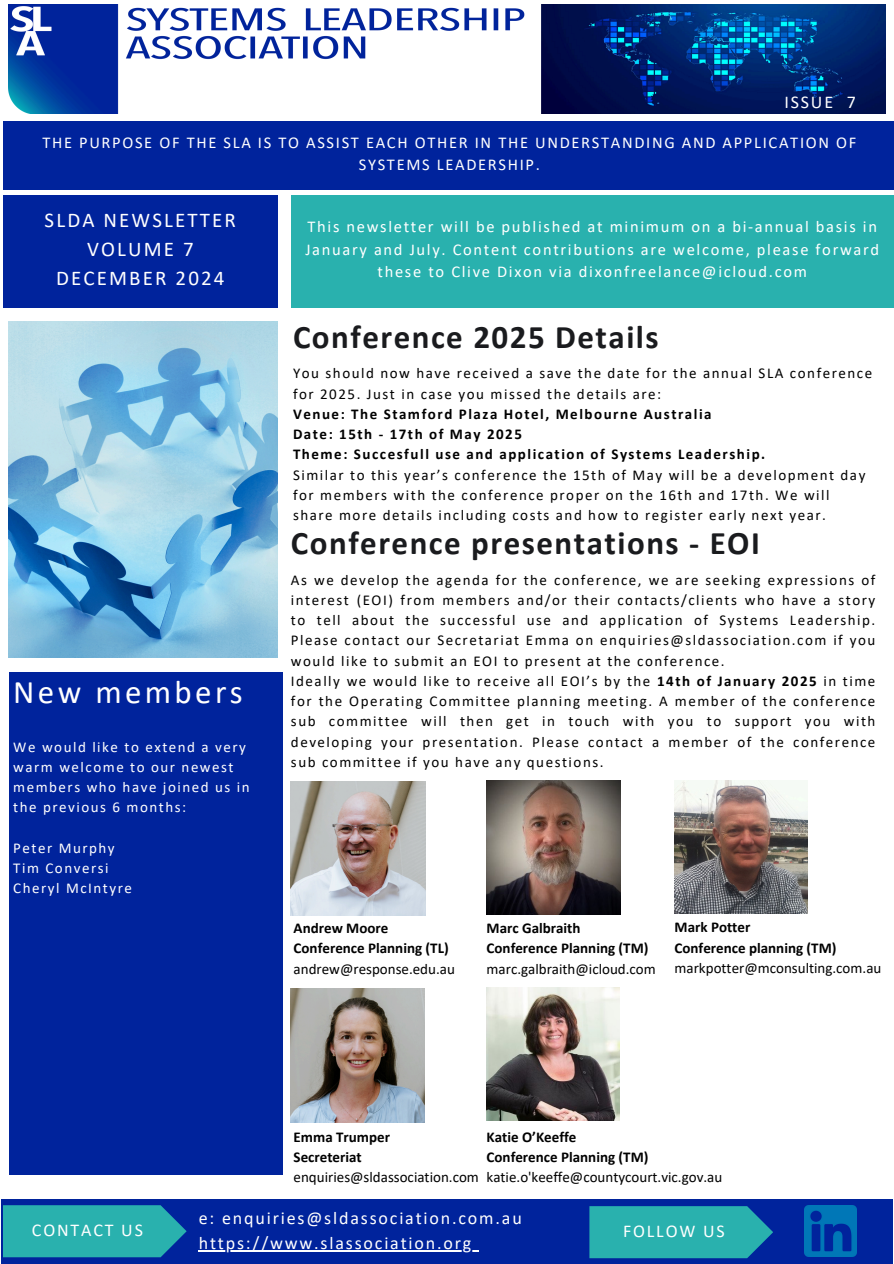
<style>
.page{position:relative;width:894px;height:1264px;background:#fff}
.page>*{position:absolute;margin:0;border:0;box-sizing:border-box;transform-origin:0 0}
.t1{font:700 33px "Calibri";letter-spacing:.045em;color:#1a1b1e}
.t2{font:33px "Calibri";letter-spacing:.1em;color:#fff}
.t3{font:21px/29.2px "Calibri";letter-spacing:.1em;color:#fff;text-align:center}
.t4{font:18px "Calibri";letter-spacing:.1em;color:#fff}
.t5{font:16.5px/22.5px "Calibri";letter-spacing:.1em;color:#fff;text-align:center}
.t6{font:15px/20.2px "Calibri";letter-spacing:.1em;color:#000}
.t7{font:700 15px "Calibri";color:#000}
.t8{font:15px "Calibri";color:#000}
.t9{font:15px/20.2px "Calibri";letter-spacing:.1em;color:#fff}
.t10{font:700 15px "Calibri";letter-spacing:.1em;color:#000}
.s1{font-weight:700}
</style>
<div class="page">
<img style="left:9px;top:321px;width:269px;height:336px">
<div style="left:9px;top:671px;width:273px;height:503px;background:#00239c"></div>
<div style="left:1px;top:1199px;width:891px;height:64px;background:#00239c"></div>
<div style="left:3px;top:121px;width:890px;height:69px;background:#00239c"></div>
<div style="left:3px;top:195px;width:275px;height:113px;background:#00239c"></div>
<div style="left:291px;top:195px;width:602px;height:113px;background:#29b1ae"></div>
<svg style="left:3px;top:1205px;width:183px;height:52px;background:#26a6ac"></svg>
<hr style="left:199px;top:1250px;width:147px;height:1px;background:#fff">
<hr style="left:346px;top:1250px;width:127px;height:1px;background:#fff">
<svg style="left:589px;top:1206px;width:184px;height:52px;background:#25a6ac"></svg>
<img style="left:804px;top:1205px;width:51px;height:51px">
<img style="left:9px;top:5px;width:876px;height:109px">
<img style="left:291px;top:781px;width:134px;height:134px">
<img style="left:486px;top:987px;width:133px;height:133px">
<img style="left:674px;top:780px;width:133px;height:133px">
<img style="left:486px;top:780px;width:134px;height:134px">
<img style="left:291px;top:988px;width:133px;height:134px">
<p class="t4" style="left:784px;top:95px;width:73px">ISSUE 7</p>
<p class="t5" style="left:42px;top:132px;width:815px">THE PURPOSE OF THE SLA IS TO ASSIST EACH OTHER IN THE UNDERSTANDING AND APPLICATION OF<br>SYSTEMS LEADERSHIP.</p>
<h2 class="t3" style="left:45px;top:207px;width:193px">SLDA NEWSLETTER<br>VOLUME 7<br>DECEMBER 2024</h2>
<p class="t5" style="left:305px;top:217px;width:575px">This newsletter will be published at minimum on a bi-annual basis in<br>January and July. Content contributions are welcome, please forward these to Clive Dixon via dixonfreelance@icloud.com</p>
<p class="t2" style="left:13px;top:678px;width:231px">New members</p>
<h4 class="t9" style="left:13px;top:737px;width:238px">We would like to extend a very warm welcome to our newest members who have joined us in the previous 6 months:</h4>
<h4 class="t9" style="left:13px;top:839px;width:103px">Peter Murphy</h4>
<h3 class="t9" style="left:13px;top:859px;width:97px">Tim Conversi</h3>
<h5 class="t9" style="left:13px;top:879px;width:120px">Cheryl McIntyre</h5>
<p class="t1" style="left:293px;top:323px;width:367px">Conference 2025 Details</p>
<p class="t6" style="left:293px;top:364px;width:580px">You should now have received a save the date for the annual SLA conference for 2025. Just in case you missed the details are:</p>
<p class="t10" style="left:293px;top:407px;width:420px">Venue: The Stamford Plaza Hotel, Melbourne Australia</p>
<h1 class="t10" style="left:293px;top:428px;width:230px">Date: 15th - 17th of May 2025</h1>
<p class="t10" style="left:293px;top:448px;width:473px">Theme: Succesfull use and application of Systems Leadership.</p>
<p class="t6" style="left:293px;top:466px;width:573px">Similar to this year’s conference the 15th of May will be a development day for members with the conference proper on the 16th and 17th. We will share more details including costs and how to register early next year.</p>
<h4 class="t1" style="left:291px;top:529px;width:470px">Conference presentations - EOI</h4>
<p class="t6" style="left:291px;top:570px;width:585px;text-align:justify">As we develop the agenda for the conference, we are seeking expressions of interest (EOI) from members and/or their contacts/clients who have a story to tell about the successful use and application of Systems Leadership.<br>Please contact our Secretariat Emma on enquiries@sldassociation.com if you would like to submit an EOI to present at the conference.</p>
<h4 class="t6" style="left:291px;top:672px;width:585px;text-align:justify">Ideally we would like to receive all EOI’s by the <span class="s1">14th of January 2025</span> in time for the Operating Committee planning meeting. A member of the conference sub committee will then get in touch with you to support you with developing your presentation. Please contact a member of the conference sub committee if you have any questions.</h4>
<p class="t7" style="left:293px;top:921px;width:96px">Andrew Moore</p>
<p class="t7" style="left:293px;top:942px;width:156px">Conference Planning (TL)</p>
<p class="t8" style="left:293px;top:962px;width:163px">andrew@response.edu.au</p>
<p class="t7" style="left:486px;top:921px;width:95px">Marc Galbraith</p>
<p class="t7" style="left:486px;top:942px;width:163px">Conference Planning (TM)</p>
<p class="t8" style="left:486px;top:962px;width:171px">marc.galbraith@icloud.com</p>
<p class="t7" style="left:674px;top:921px;width:77px">Mark Potter</p>
<p class="t7" style="left:674px;top:941px;width:163px">Conference planning (TM)</p>
<p class="t8" style="left:674px;top:961px;width:208px">markpotter@mconsulting.com.au</p>
<p class="t7" style="left:293px;top:1130px;width:98px">Emma Trumper</p>
<p class="t7" style="left:293px;top:1150px;width:70px">Secreteriat</p>
<p class="t8" style="left:293px;top:1171px;width:187px">enquiries@sldassociation.com</p>
<p class="t7" style="left:486px;top:1130px;width:91px">Katie O’Keeffe</p>
<p class="t7" style="left:486px;top:1150px;width:163px">Conference Planning (TM)</p>
<p class="t8" style="left:486px;top:1171px;width:237px">katie.o'keeffe@countycourt.vic.gov.au</p>
<p class="t4" style="left:32px;top:1221px;width:112px">CONTACT US</p>
<p class="t4" style="left:199px;top:1210px;width:324px">e: enquiries@sldassociation.com.au</p>
<p class="t4" style="left:199px;top:1235px;width:274px">https://www.slassociation.org</p>
<p class="t4" style="left:623px;top:1222px;width:103px">FOLLOW US</p>
</div>
